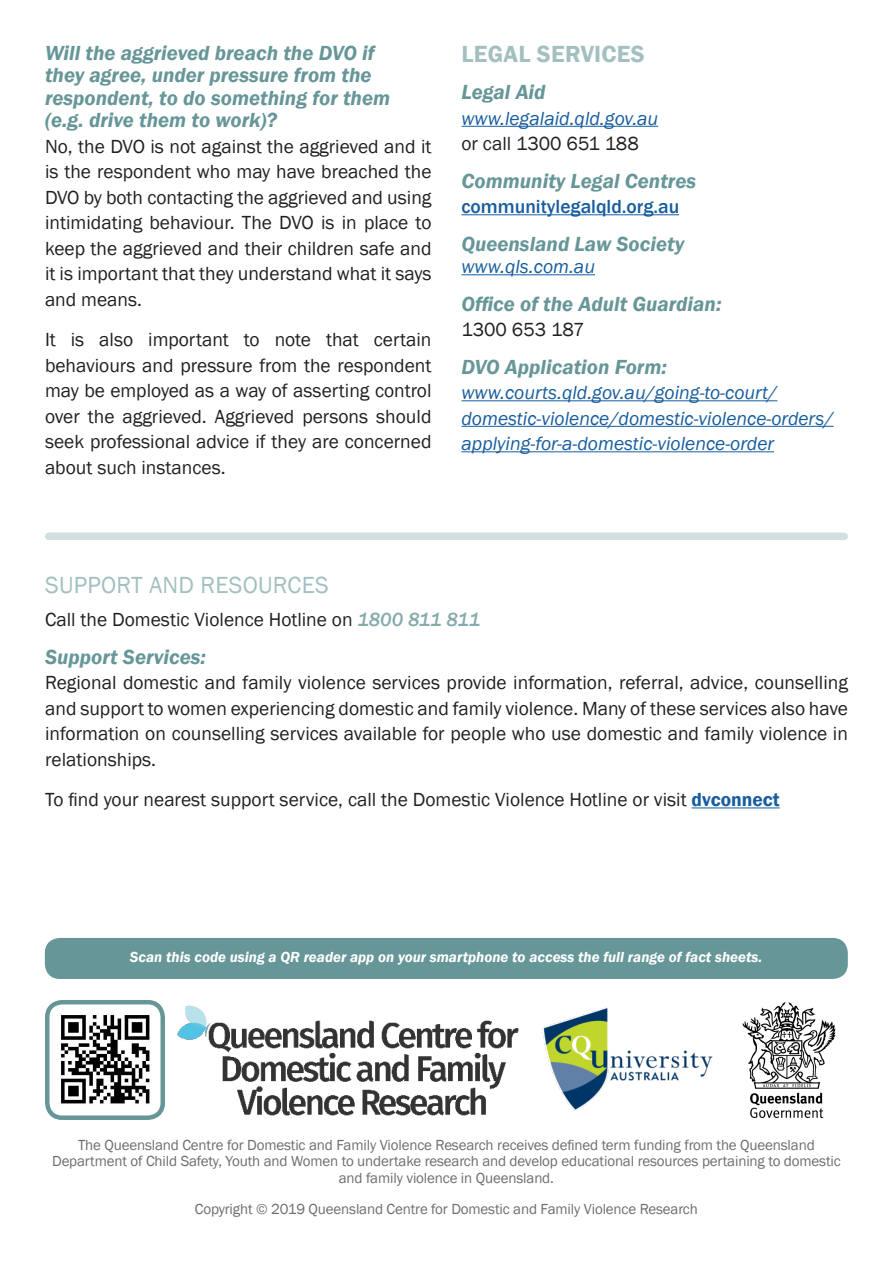
<style>
.page{position:relative;width:893px;height:1263px;background:#fff}
.page>*{position:absolute;margin:0;border:0;box-sizing:border-box;transform-origin:0 0}
.Body_Header{font:24px "Franklin Gothic";letter-spacing:.01em;color:#a3bfc0}
.Body_Header-2{font:600 24px "Franklin Gothic";letter-spacing:.01em;color:#a3bfc0}
.Bold{font:italic 600 21px/22.5px "Franklin Gothic";color:#679698}
.Body{font:19.5px/25.5px "Franklin Gothic";color:#231f20;text-align:justify}
.Body_Header-3{font:italic 19.5px/25.5px "Franklin Gothic";color:#175d9e}
.Body-2{font:italic 19.5px/25.5px "Franklin Gothic";color:#175d9e}
.Bold-2{font:500 19.5px "Franklin Gothic";color:#175d9e}
.Bold-3{font:italic 19.5px "Franklin Gothic";color:#175d9e}
.Body-3{font:15px/16.5px "Franklin Gothic";letter-spacing:-.01em;color:#6c6d70;text-align:center}
.Body-4{font:italic 600 15px "Franklin Gothic";color:#fff}
.s1{font-style:normal;color:#231f20}
.s2{font-weight:500;font-style:italic;color:#86abac}
.s3{font-weight:600;color:#175d9e}
</style>
<div class="page">
<div style="left:49px;top:533px;width:795px;height:7px;background:#d1dfdf"></div>
<img style="left:742px;top:1002px;width:94px;height:117px">
<img style="left:542px;top:1007px;width:171px;height:104px">
<div style="left:45px;top:938px;width:803px;height:41px;background:#679698;border-radius:15px"></div>
<div style="left:45px;top:1000px;width:120px;height:120px;border:4px solid #679698;border-radius:15px"></div>
<hr style="left:461px;top:126px;width:197px;height:1px;background:#175d9e">
<hr style="left:461px;top:214px;width:218px;height:1px;background:#175d9e">
<hr style="left:461px;top:274px;width:134px;height:1px;background:#175d9e">
<hr style="left:461px;top:400px;width:316px;height:1px;background:#175d9e">
<hr style="left:461px;top:426px;width:373px;height:1px;background:#175d9e">
<hr style="left:461px;top:451px;width:313px;height:1px;background:#175d9e">
<hr style="left:692px;top:807px;width:88px;height:1px;background:#175d9e">
<img style="left:177px;top:1005px;width:342px;height:111px">
<img style="left:61px;top:1015px;width:89px;height:89px">
<p class="Bold" style="left:45px;top:41px;width:347px">Will the aggrieved breach the DVO if they agree, under pressure from the respondent, to do something for them (e.g. drive them to work)?</p>
<p class="Body" style="left:45px;top:134px;width:388px">No, the DVO is not against the aggrieved and it is the respondent who may have breached the DVO by both contacting the aggrieved and using intimidating behaviour. The DVO is in place to keep the aggrieved and their children safe and it is important that they understand what it says and means.</p>
<p class="Body" style="left:45px;top:327px;width:388px">It is also important to note that certain behaviours and pressure from the respondent may be employed as a way of asserting control over the aggrieved. Aggrieved persons should seek professional advice if they are concerned about such instances.</p>
<p class="Body_Header-2" style="left:461px;top:39px;width:185px">LEGAL SERVICES</p>
<p class="Bold" style="left:461px;top:81px;width:86px">Legal Aid</p>
<p class="Body-2" style="left:461px;top:106px;width:198px">www.legalaid.qld.gov.au <span class="s1">or call 1300 651 188</span></p>
<p class="Bold" style="left:461px;top:169px;width:236px">Community Legal Centres</p>
<p class="Bold-2" style="left:461px;top:195px;width:219px">communitylegalqld.org.au</p>
<p class="Bold" style="left:461px;top:232px;width:224px">Queensland Law Society</p>
<p class="Bold-3" style="left:461px;top:255px;width:135px">www.qls.com.au</p>
<p class="Bold" style="left:461px;top:292px;width:261px">Office of the Adult Guardian:</p>
<p class="Body" style="left:461px;top:317px;width:125px">1300 653 187</p>
<p class="Bold" style="left:461px;top:355px;width:207px">DVO Application Form:</p>
<p class="Body_Header-3" style="left:461px;top:380px;width:374px">www.courts.qld.gov.au/going-to-court/ domestic-violence/domestic-violence-orders/ applying-for-a-domestic-violence-order</p>
<p class="Body_Header" style="left:45px;top:570px;width:285px">SUPPORT AND RESOURCES</p>
<p class="Body" style="left:45px;top:608px;width:437px">Call the Domestic Violence Hotline on <span class="s2">1800 811 811</span></p>
<p class="Bold" style="left:45px;top:646px;width:162px">Support Services:</p>
<p class="Body" style="left:45px;top:671px;width:804px">Regional domestic and family violence services provide information, referral, advice, counselling and support to women experiencing domestic and family violence. Many of these services also have information on counselling services available for people who use domestic and family violence in relationships.</p>
<p class="Body" style="left:45px;top:788px;width:736px">To find your nearest support service, call the Domestic Violence Hotline or visit <span class="s3">dvconnect</span></p>
<p class="Body-4" style="left:130px;top:947px;width:634px">Scan this code using a QR reader app on your smartphone to access the full range of fact sheets.</p>
<p class="Body-3" style="left:52px;top:1137px;width:790px">The Queensland Centre for Domestic and Family Violence Research receives defined term funding from the Queensland<br>Department of Child Safety, Youth and Women to undertake research and develop educational resources pertaining to domestic and family violence in Queensland.</p>
<p class="Body-3" style="left:195px;top:1201px;width:504px">Copyright © 2019 Queensland Centre for Domestic and Family Violence Research</p>
</div>
